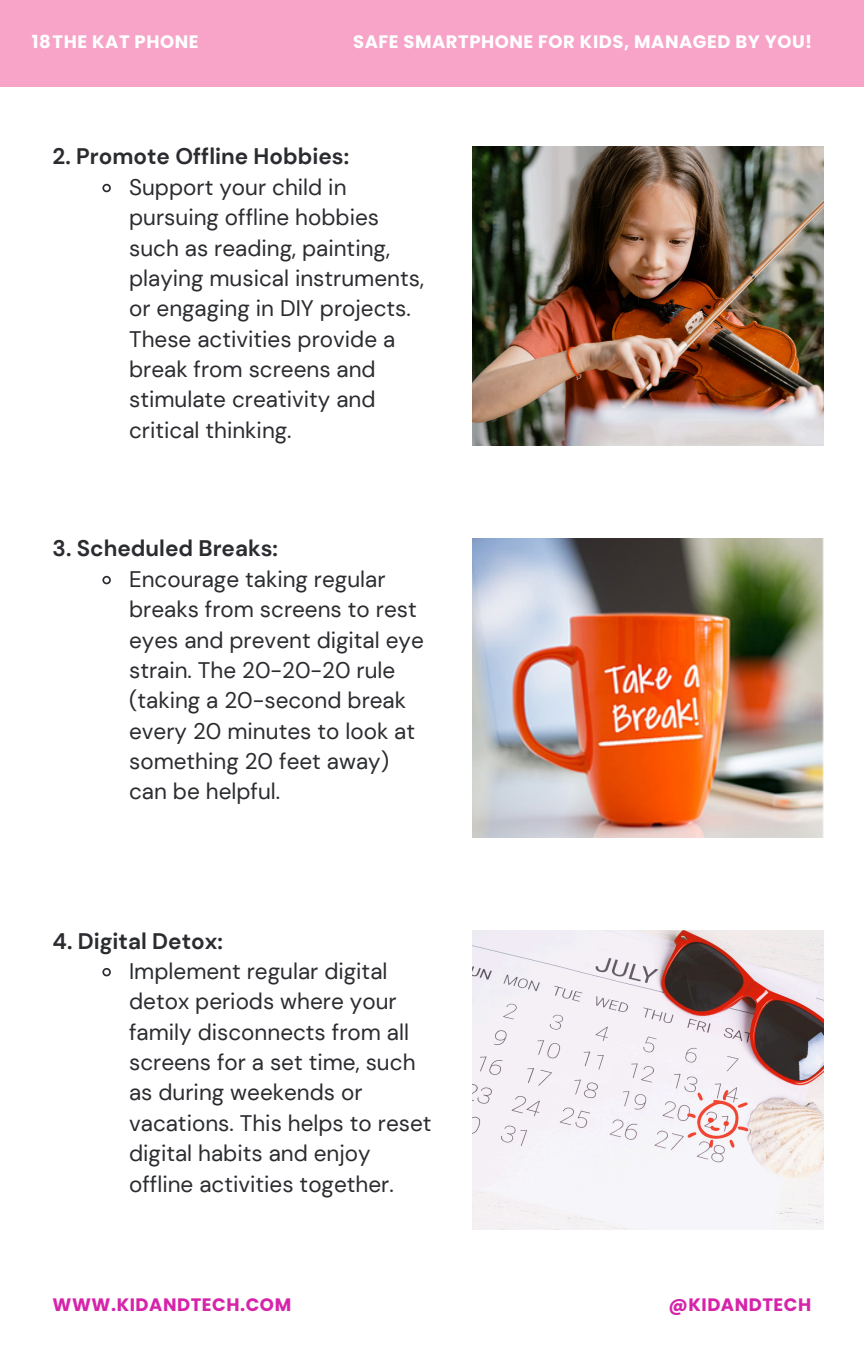
<style>
.page{position:relative;width:864px;height:1350px;background:#fff}
.page>*{position:absolute;margin:0;border:0;box-sizing:border-box;transform-origin:0 0}
.t1{font:22.5px/30.4px "DM Sans";color:#2b2c30}
.t2{font:700 22.5px "DM Sans";color:#2b2c30}
.t3{font:700 18px "Poppins";letter-spacing:.03em;color:#fff}
.t4{font:700 18px "Poppins";letter-spacing:.03em;color:#d624aa}
</style>
<div class="page">
<div style="left:0;top:0;width:864px;height:86px;background:#f7a4c8"></div>
<img style="left:473px;top:146px;width:351px;height:299px">
<img style="left:473px;top:538px;width:351px;height:299px">
<img style="left:473px;top:931px;width:351px;height:298px">
<svg style="left:102px;top:183px;width:9px;height:10px"></svg>
<svg style="left:102px;top:575px;width:9px;height:10px"></svg>
<svg style="left:102px;top:968px;width:9px;height:9px"></svg>
<p class="t3" style="left:32px;top:29px;width:168px">18THE KAT PHONE</p>
<p class="t3" style="left:353px;top:29px;width:461px">SAFE SMARTPHONE FOR KIDS, MANAGED BY YOU!</p>
<p class="t2" style="left:53px;top:142px;width:298px">2. Promote Offline Hobbies:</p>
<h1 class="t1" style="left:129px;top:172px;width:296px">Support your child in pursuing offline hobbies such as reading, painting, playing musical instruments, or engaging in DIY projects.<br>These activities provide a break from screens and stimulate creativity and critical thinking.</h1>
<p class="t2" style="left:53px;top:534px;width:227px">3. Scheduled Breaks:</p>
<h1 class="t1" style="left:129px;top:564px;width:296px">Encourage taking regular breaks from screens to rest eyes and prevent digital eye strain. The 20-20-20 rule (taking a 20-second break every 20 minutes to look at something 20 feet away) can be helpful.</h1>
<p class="t2" style="left:53px;top:926px;width:172px">4. Digital Detox:</p>
<p class="t1" style="left:129px;top:956px;width:304px">Implement regular digital detox periods where your family disconnects from all screens for a set time, such as during weekends or vacations. This helps to reset digital habits and enjoy offline activities together.</p>
<p class="t4" style="left:53px;top:1292px;width:240px">WWW.KIDANDTECH.COM</p>
<h1 class="t4" style="left:668px;top:1292px;width:144px">@KIDANDTECH</h1>
</div>
